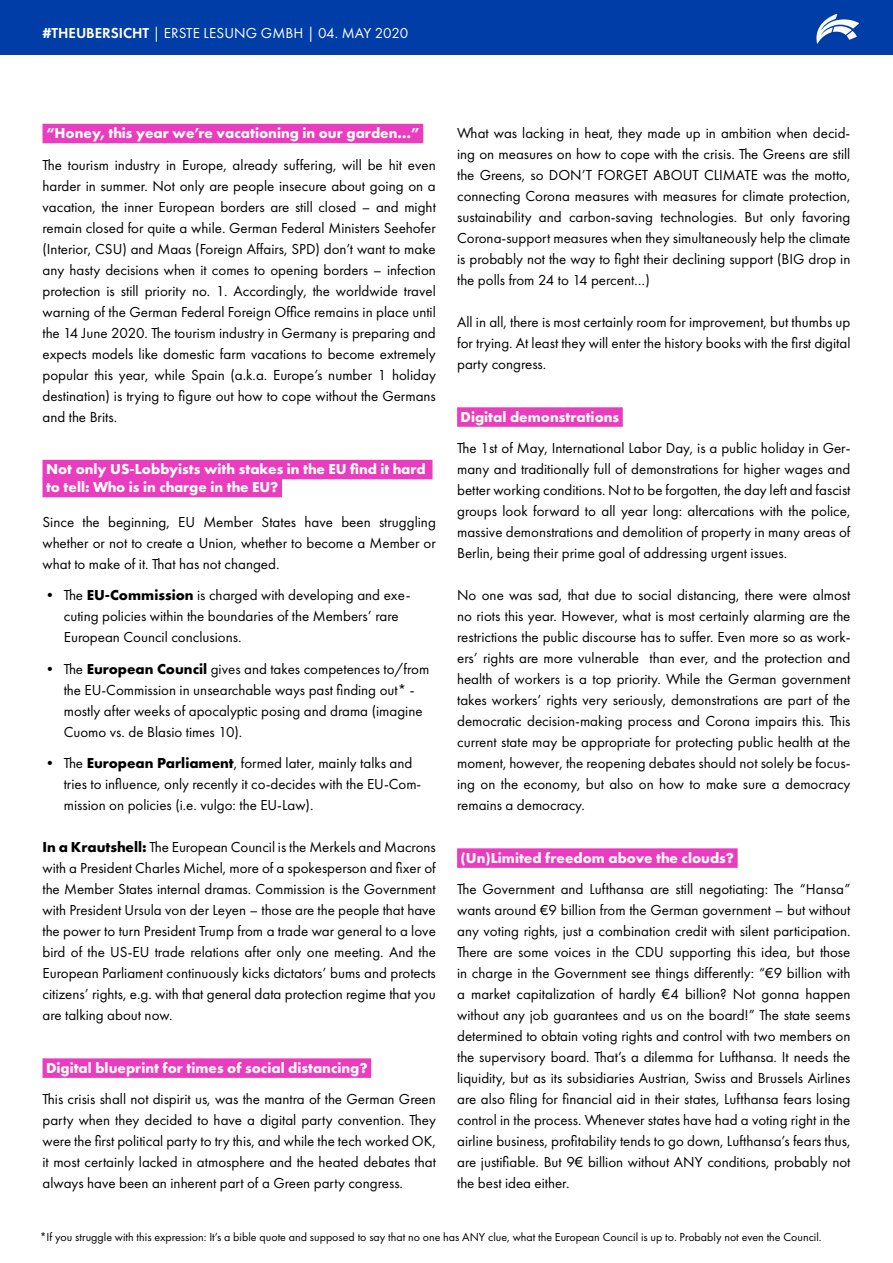
<style>
.page{position:relative;width:893px;height:1263px;background:#fff}
.page>*{position:absolute;margin:0;border:0;box-sizing:border-box;transform-origin:0 0}
.t1{font:15px/21px "Futura PT";color:#000;text-align:justify}
.t2{font:700 15px/18px "Futura PT";color:#fff}
.t3{font:15px "Futura PT";letter-spacing:.01em;color:#fff}
.t4{font:12px "Futura PT";color:#000}
.s1{font-weight:600}
.s2{font-weight:700}
</style>
<div class="page">
<div style="left:0;top:0;width:893px;height:54px;background:#003da7"></div>
<svg style="left:816px;top:14px;width:43px;height:30px"></svg>
<div style="left:43px;top:124px;width:380px;height:19px;background:#ea3cbe"></div>
<div style="left:43px;top:460px;width:389px;height:19px;background:#ea3cbe"></div>
<div style="left:43px;top:478px;width:239px;height:19px;background:#ea3cbe"></div>
<div style="left:43px;top:1058px;width:328px;height:20px;background:#ea3cbe"></div>
<div style="left:457px;top:407px;width:166px;height:20px;background:#ea3cbe"></div>
<div style="left:457px;top:848px;width:281px;height:20px;background:#ea3cbe"></div>
<p class="t3" style="left:43px;top:25px;width:367px"><span class="s1">#THEUBERSICHT</span> | ERSTE LESUNG GMBH | 04. MAY 2020</p>
<p class="t2" style="left:46px;top:124px;width:375px">“Honey, this year we’re vacationing in our garden…”</p>
<p class="t1" style="left:43px;top:154px;width:395px">The tourism industry in Europe, already suffering, will be hit even harder in summer. Not only are people insecure about going on a vacation, the inner European borders are still closed – and might remain closed for quite a while. German Federal Ministers Seehofer (Interior, CSU) and Maas (Foreign Affairs, SPD) don’t want to make any hasty decisions when it comes to opening borders – infection protection is still priority no. 1. Accordingly, the worldwide travel warning of the German Federal Foreign Office remains in place until the 14 June 2020. The tourism industry in Germany is preparing and expects models like domestic farm vacations to become extremely popular this year, while Spain (a.k.a. Europe’s number 1 holiday destination) is trying to figure out how to cope without the Germans and the Brits.</p>
<p class="t2" style="left:46px;top:460px;width:381px">Not only US-Lobbyists with stakes in the EU find it hard to tell: Who is in charge in the EU?</p>
<p class="t1" style="left:43px;top:511px;width:395px">Since the beginning, EU Member States have been struggling whether or not to create a Union, whether to become a Member or what to make of it. That has not changed.</p>
<p class="t1" style="left:64px;top:584px;width:348px;text-align:left;text-indent:-21px">• The <span class="s2">EU-Commission</span> is charged with developing and exe&shy;cuting policies within the boundaries of the Members’ rare<br>European Council conclusions.</p>
<p class="t1" style="left:64px;top:658px;width:367px;text-align:left;text-indent:-21px">• The <span class="s2">European Council</span> gives and takes competences to/from the EU-Commission in unsearchable ways past finding out* - mostly after weeks of apocalyptic posing and drama (imagine Cuomo vs. de Blasio times 10).</p>
<p class="t1" style="left:64px;top:752px;width:359px;text-align:left;text-indent:-21px">• The <span class="s2">European Parliament</span>, formed later, mainly talks and tries to influence, only recently it co-decides with the EU-Com&shy;mission on policies (i.e. vulgo: the EU-Law).</p>
<p class="t1" style="left:43px;top:836px;width:395px"><span class="s2">In a Krautshell:</span> The European Council is the Merkels and Macrons with a President Charles Michel, more of a spokesperson and fixer of the Member States internal dramas. Commission is the Government with President Ursula von der Leyen – those are the people that have the power to turn President Trump from a trade war general to a love bird of the US-EU trade relations after only one meeting. And the European Parliament continuously kicks dictators’ bums and protects citizens’ rights, e.g. with that general data protection regime that you are talking about now.</p>
<p class="t2" style="left:46px;top:1058px;width:323px">Digital blueprint for times of social distancing?</p>
<p class="t1" style="left:43px;top:1088px;width:395px">This crisis shall not dispirit us, was the mantra of the German Green party when they decided to have a digital party convention. They were the first political party to try this, and while the tech worked OK, it most certainly lacked in atmosphere and the heated debates that always have been an inherent part of a Green party congress.</p>
<p class="t1" style="left:457px;top:122px;width:395px">What was lacking in heat, they made up in ambition when decid&shy;ing on measures on how to cope with the crisis. The Greens are still the Greens, so DON’T FORGET ABOUT CLIMATE was the motto, connecting Corona measures with measures for climate protection, sustainability and carbon-saving technologies. But only favoring Corona-support measures when they simultaneously help the climate is probably not the way to fight their declining support (BIG drop in the polls from 24 to 14 percent…)</p>
<p class="t1" style="left:457px;top:311px;width:395px">All in all, there is most certainly room for improvement, but thumbs up for trying. At least they will enter the history books with the first digital party congress.</p>
<p class="t2" style="left:461px;top:407px;width:160px">Digital demonstrations</p>
<p class="t1" style="left:457px;top:437px;width:395px">The 1st of May, International Labor Day, is a public holiday in Ger&shy;many and traditionally full of demonstrations for higher wages and better working conditions. Not to be forgotten, the day left and fascist groups look forward to all year long: altercations with the police, massive demonstrations and demolition of property in many areas of Berlin, being their prime goal of addressing urgent issues.</p>
<p class="t1" style="left:457px;top:584px;width:395px">No one was sad, that due to social distancing, there were almost no riots this year. However, what is most certainly alarming are the restrictions the public discourse has to suffer. Even more so as work&shy;ers’ rights are more vulnerable than ever, and the protection and health of workers is a top priority. While the German government takes workers’ rights very seriously, demonstrations are part of the democratic decision-making process and Corona impairs this. This current state may be appropriate for protecting public health at the moment, however, the reopening debates should not solely be focus&shy;ing on the economy, but also on how to make sure a democracy remains a democracy.</p>
<p class="t2" style="left:461px;top:848px;width:275px">(Un)Limited freedom above the clouds?</p>
<p class="t1" style="left:457px;top:878px;width:395px">The Government and Lufthansa are still negotiating: The “Hansa” wants around €9 billion from the German government – but without any voting rights, just a combination credit with silent participation.<br>There are some voices in the CDU supporting this idea, but those in charge in the Government see things differently: “€9 billion with a market capitalization of hardly €4 billion? Not gonna happen without any job guarantees and us on the board!” The state seems determined to obtain voting rights and control with two members on the supervisory board. That’s a dilemma for Lufthansa. It needs the liquidity, but as its subsidiaries Austrian, Swiss and Brussels Airlines are also filing for financial aid in their states, Lufthansa fears losing control in the process. Whenever states have had a voting right in the airline business, profitability tends to go down, Lufthansa’s fears thus, are justifiable. But 9€ billion without ANY conditions, probably not the best idea either.</p>
<p class="t4" style="left:40px;top:1229px;width:783px">*If you struggle with this expression: It’s a bible quote and supposed to say that no one has ANY clue, what the European Council is up to. Probably not even the Council.</p>
</div>
